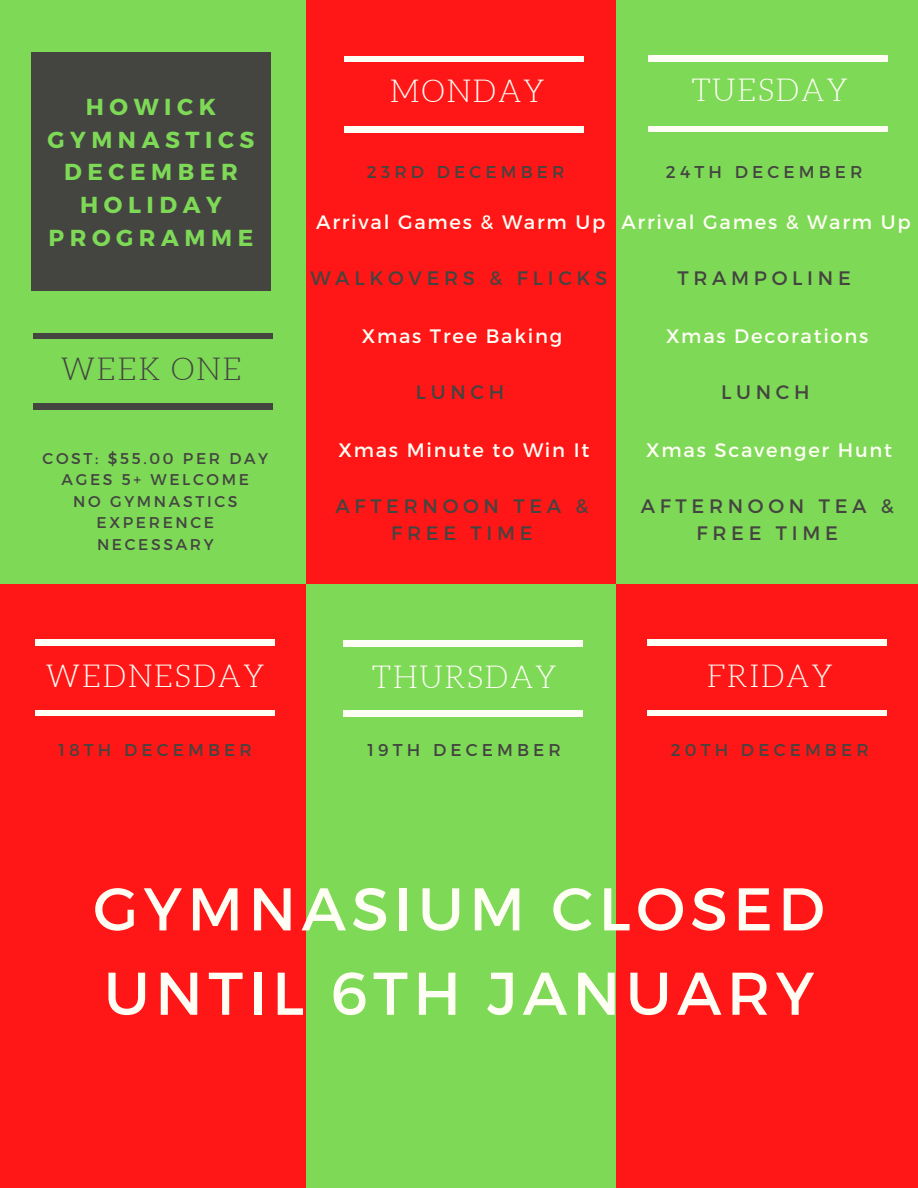
<style>
.page{position:relative;width:918px;height:1188px;background:#fff}
.page>*{position:absolute;margin:0;border:0;box-sizing:border-box;transform-origin:0 0}
.t1{font:60.15px/84.3px "Montserrat";letter-spacing:.09em;color:#fffef5}
.t2{font:300 31.2px "Aleo";letter-spacing:.05em;color:#fffef5}
.t3{font:300 31.2px "Aleo";letter-spacing:.05em;color:#444440}
.t4{font:700 23.1px/32.7px "Montserrat";letter-spacing:.24em;color:#7ed957;text-align:center}
.t5{font:19.5px "Montserrat";letter-spacing:.09em;color:#fffef5}
.t6{font:19.5px/27px "Montserrat";letter-spacing:.24em;color:#444440;text-align:center}
.t7{font:17.1px "Montserrat";letter-spacing:.24em;color:#444440}
.t8{font:15.6px/21.3px "Montserrat";letter-spacing:.17em;color:#444440;text-align:center}
</style>
<div class="page">
<div style="left:0;top:0;width:306px;height:604px;background:#7ed957"></div>
<div style="left:307px;top:0;width:313px;height:604px;background:#ff1616"></div>
<div style="left:616px;top:0;width:302px;height:604px;background:#7ed957"></div>
<div style="left:0;top:584px;width:312px;height:604px;background:#ff1616"></div>
<div style="left:307px;top:584px;width:313px;height:604px;background:#7ed957"></div>
<div style="left:616px;top:584px;width:302px;height:604px;background:#ff1616"></div>
<div style="left:32px;top:52px;width:239px;height:239px;background:#444440"></div>
<div style="left:344px;top:127px;width:240px;height:5px;background:#fffef5"></div>
<div style="left:344px;top:56px;width:240px;height:6px;background:#fffef5"></div>
<div style="left:648px;top:126px;width:240px;height:6px;background:#fffef5"></div>
<div style="left:648px;top:56px;width:240px;height:5px;background:#fffef5"></div>
<div style="left:343px;top:640px;width:240px;height:6px;background:#fffef5"></div>
<div style="left:343px;top:711px;width:240px;height:6px;background:#fffef5"></div>
<div style="left:647px;top:640px;width:239px;height:5px;background:#fffef5"></div>
<div style="left:647px;top:710px;width:239px;height:6px;background:#fffef5"></div>
<div style="left:35px;top:710px;width:240px;height:6px;background:#fffef5"></div>
<div style="left:35px;top:640px;width:240px;height:5px;background:#fffef5"></div>
<div style="left:33px;top:333px;width:240px;height:6px;background:#444440"></div>
<div style="left:33px;top:404px;width:240px;height:5px;background:#444440"></div>
<p class="t4" style="left:47px;top:89px;width:209px">HOWICK<br>GYMNASTICS<br>DECEMBER<br>HOLIDAY<br>PROGRAMME</p>
<p class="t3" style="left:61px;top:352px;width:182px">WEEK ONE</p>
<h3 class="t8" style="left:43px;top:447px;width:227px">COST: $55.00 PER DAY</h3>
<p class="t8" style="left:62px;top:468px;width:189px">AGES 5+ WELCOME</p>
<h2 class="t8" style="left:73px;top:490px;width:166px">NO GYMNASTICS<br>EXPERENCE<br>NECESSARY</h2>
<p class="t2" style="left:390px;top:74px;width:156px">MONDAY</p>
<p class="t2" style="left:691px;top:73px;width:158px">TUESDAY</p>
<p class="t7" style="left:367px;top:161px;width:199px">23RD DECEMBER</p>
<h4 class="t5" style="left:316px;top:209px;width:291px">Arrival Games &amp; Warm Up</h4>
<h5 class="t6" style="left:310px;top:264px;width:298px">WALKOVERS &amp; FLICKS</h5>
<p class="t7" style="left:666px;top:161px;width:198px">24TH DECEMBER</p>
<p class="t5" style="left:622px;top:209px;width:291px">Arrival Games &amp; Warm Up</p>
<h2 class="t6" style="left:677px;top:264px;width:175px">TRAMPOLINE</h2>
<h4 class="t5" style="left:362px;top:323px;width:202px">Xmas Tree Baking</h4>
<h5 class="t6" style="left:416px;top:378px;width:90px">LUNCH</h5>
<h4 class="t5" style="left:338px;top:437px;width:252px">Xmas Minute to Win It</h4>
<h5 class="t6" style="left:335px;top:491px;width:255px">AFTERNOON TEA &amp;<br>FREE TIME</h5>
<p class="t5" style="left:666px;top:323px;width:204px">Xmas Decorations</p>
<p class="t6" style="left:721px;top:378px;width:90px">LUNCH</p>
<h5 class="t5" style="left:646px;top:437px;width:247px">Xmas Scavenger Hunt</h5>
<h4 class="t6" style="left:641px;top:491px;width:255px">AFTERNOON TEA &amp;<br>FREE TIME</h4>
<p class="t2" style="left:46px;top:660px;width:220px">WEDNESDAY</p>
<p class="t7" style="left:58px;top:739px;width:195px">18TH DECEMBER</p>
<p class="t2" style="left:372px;top:660px;width:186px">THURSDAY</p>
<p class="t7" style="left:368px;top:739px;width:195px">19TH DECEMBER</p>
<h2 class="t2" style="left:707px;top:660px;width:128px">FRIDAY</h2>
<p class="t7" style="left:671px;top:739px;width:200px">20TH DECEMBER</p>
<h5 class="t1" style="left:93px;top:864px;width:733px">GYMNASIUM CLOSED<br>UNTIL 6TH JANUARY</h5>
</div>
